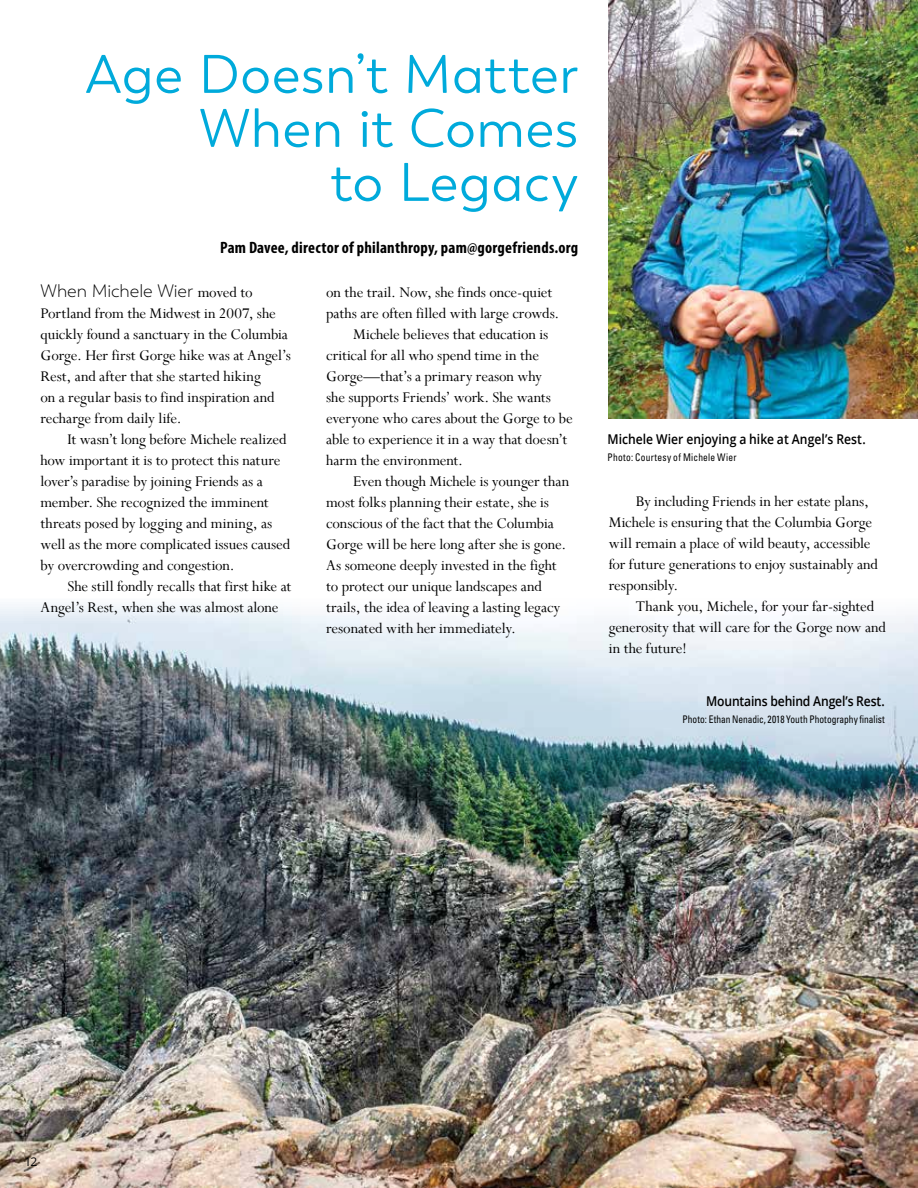
<style>
.page{position:relative;width:918px;height:1188px;background:#fff}
.page>*{position:absolute;margin:0;border:0;box-sizing:border-box;transform-origin:0 0}
.t1{font:54px/54px "Boston";letter-spacing:.01em;color:#00aadb;text-align:right}
.t2{font:300 18px "Boston";color:#000}
.t3{font:16.5px/21px "Perpetua";letter-spacing:-.005em;color:#000}
.t4{font:700 condensed 16.5px "Myriad Pro";letter-spacing:.015em;color:#000}
.t5{font:600 13.5px "Open Sans";letter-spacing:-.005em;color:#000;scale:.9 1}
.t6{font:12px "Open Sans";color:#000}
.t7{font:condensed 10.5px "Univers";letter-spacing:.015em;color:#000;scale:.9 1}
.s1{font-family:"Perpetua";font-weight:400;font-size:16.5px}
</style>
<div class="page">
<img style="left:0;top:604px;width:918px;height:584px">
<img style="left:609px;top:0;width:309px;height:418px">
<h1 class="t1" style="left:85px;top:48px;width:494px">Age Doesn’t Matter<br>When it Comes<br>to Legacy</h1>
<p class="t4" style="left:220px;top:238px;width:360px">Pam Davee, director of philanthropy, pam@gorgefriends.org</p>
<p class="t2" style="left:40px;top:280px;width:214px">When Michele Wier <span class="s1">moved to</span></p>
<p class="t3" style="left:40px;top:302px;width:252px">Portland from the Midwest in 2007, she quickly found a sanctuary in the Columbia Gorge. Her first Gorge hike was at Angel’s Rest, and after that she started hiking<br>on a regular basis to find inspiration and recharge from daily life.</p>
<p class="t3" style="left:40px;top:428px;width:251px;text-indent:27px">It wasn’t long before Michele realized how important it is to protect this nature lover’s paradise by joining Friends as a member. She recognized the imminent threats posed by logging and mining, as well as the more complicated issues caused by overcrowding and congestion.</p>
<p class="t3" style="left:40px;top:575px;width:252px;text-indent:27px">She still fondly recalls that first hike at<br>Angel’s Rest, when she was almost alone</p>
<p class="t3" style="left:326px;top:281px;width:228px">on the trail. Now, she finds once-quiet</p>
<p class="t3" style="left:326px;top:302px;width:235px">paths are often filled with large crowds.</p>
<p class="t3" style="left:353px;top:323px;width:197px">Michele believes that education is</p>
<p class="t3" style="left:326px;top:344px;width:214px">critical for all who spend time in the</p>
<p class="t3" style="left:326px;top:365px;width:217px">Gorge—that’s a primary reason why</p>
<p class="t3" style="left:326px;top:386px;width:226px">she supports Friends’ work. She wants</p>
<p class="t3" style="left:326px;top:407px;width:248px">everyone who cares about the Gorge to be</p>
<p class="t3" style="left:326px;top:428px;width:243px">able to experience it in a way that doesn’t</p>
<p class="t3" style="left:326px;top:449px;width:138px">harm the environment.</p>
<p class="t3" style="left:353px;top:470px;width:218px">Even though Michele is younger than</p>
<p class="t3" style="left:326px;top:491px;width:224px">most folks planning their estate, she is</p>
<p class="t3" style="left:326px;top:512px;width:229px">conscious of the fact that the Columbia</p>
<p class="t3" style="left:326px;top:533px;width:242px">Gorge will be here long after she is gone.</p>
<p class="t3" style="left:326px;top:554px;width:232px">As someone deeply invested in the fight</p>
<p class="t3" style="left:326px;top:575px;width:217px">to protect our unique landscapes and</p>
<p class="t3" style="left:326px;top:596px;width:236px">trails, the idea of leaving a lasting legacy</p>
<p class="t3" style="left:326px;top:617px;width:191px">resonated with her immediately.</p>
<p class="t5" style="left:608px;top:430px;width:288px">Michele Wier enjoying a hike at Angel’s Rest.</p>
<p class="t7" style="left:608px;top:450px;width:145px">Photo: Courtesy of Michele Wier</p>
<p class="t3" style="left:609px;top:491px;width:271px;text-indent:27px">By including Friends in her estate plans, Michele is ensuring that the Columbia Gorge will remain a place of wild beauty, accessible for future generations to enjoy sustainably and responsibly.</p>
<p class="t3" style="left:609px;top:596px;width:279px;text-indent:27px">Thank you, Michele, for your far-sighted generosity that will care for the Gorge now and in the future!</p>
<p class="t5" style="left:706px;top:692px;width:200px">Mountains behind Angel’s Rest.</p>
<p class="t7" style="left:683px;top:712px;width:226px">Photo: Ethan Nenadic, 2018 Youth Photography finalist</p>
<p class="t6" style="left:24px;top:1153px;width:15px">12</p>
</div>
